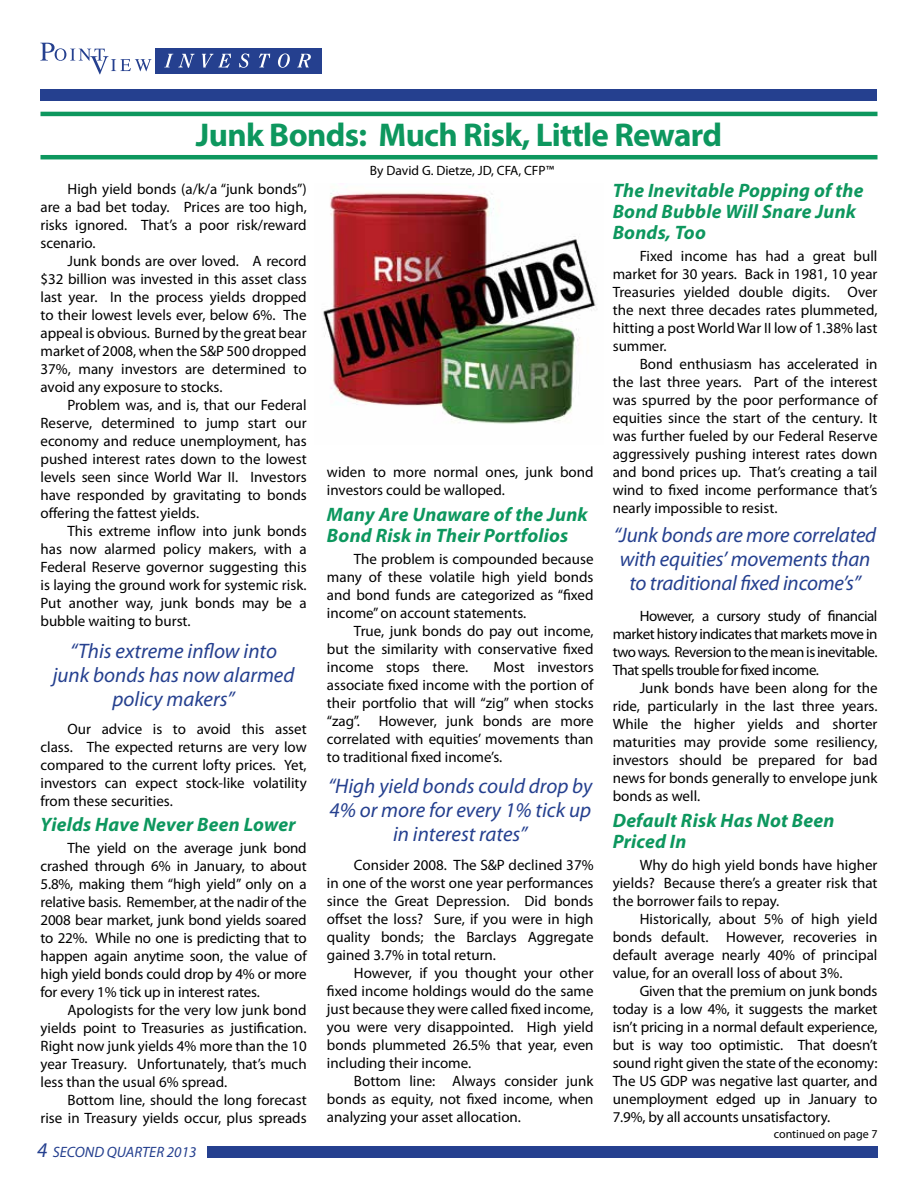
<style>
.page{position:relative;width:918px;height:1188px;background:#fff}
.page>*{position:absolute;margin:0;border:0;box-sizing:border-box;transform-origin:0 0}
.t1{font:700 33px "Myriad Pro";letter-spacing:-.02em;color:#0d975e}
.t2{font:italic 21px/24px "Myriad Pro";letter-spacing:-.005em;color:#25408f;text-align:center}
.t3{font:italic 700 19.5px/21px "Myriad Pro";letter-spacing:.01em;color:#0d975e}
.t4{font:15px/18px "Myriad Pro";color:#000;text-align:justify}
.t5{font:italic 15px "Myriad Pro";color:#25408f}
.t6{font:13.5px "Myriad Pro";color:#000}
.t7{font:12px "Myriad Pro";color:#000}
.s1{font-size:21px}
</style>
<div class="page">
<svg style="left:40px;top:43px;width:112px;height:31px"></svg>
<div style="left:155px;top:48px;width:167px;height:26px;background:#25408f"></div>
<svg style="left:164px;top:54px;width:31px;height:14px"></svg>
<svg style="left:202px;top:53px;width:29px;height:15px"></svg>
<svg style="left:239px;top:53px;width:10px;height:15px"></svg>
<svg style="left:259px;top:53px;width:11px;height:14px"></svg>
<svg style="left:278px;top:53px;width:12px;height:15px"></svg>
<svg style="left:297px;top:54px;width:14px;height:13px"></svg>
<div style="left:40px;top:89px;width:838px;height:12px;background:#25408f"></div>
<div style="left:208px;top:1146px;width:670px;height:12px;background:#25408f"></div>
<hr style="left:40px;top:155px;width:838px;height:4px;background:#0d975e">
<hr style="left:40px;top:112px;width:838px;height:4px;background:#0d975e">
<img style="left:323px;top:186px;width:274px;height:238px">
<h1 class="t1" style="left:196px;top:113px;width:528px">Junk Bonds: Much Risk, Little Reward</h1>
<p class="t4" style="left:40px;top:179px;width:268px;text-indent:27px">High yield bonds (a/k/a “junk bonds”) are a bad bet today. Prices are too high, risks ignored. That’s a poor risk/reward scenario.</p>
<p class="t4" style="left:40px;top:251px;width:268px;text-indent:27px">Junk bonds are over loved. A record $32 billion was invested in this asset class last year. In the process yields dropped to their lowest levels ever, below 6%. The appeal is obvious. Burned by the great bear market of 2008, when the S&amp;P 500 dropped 37%, many investors are determined to avoid any exposure to stocks.</p>
<p class="t4" style="left:40px;top:395px;width:268px;text-indent:27px">Problem was, and is, that our Federal Reserve, determined to jump start our economy and reduce unemployment, has pushed interest rates down to the lowest levels seen since World War II. Investors have responded by gravitating to bonds offering the fattest yields.</p>
<p class="t4" style="left:40px;top:521px;width:268px;text-indent:27px">This extreme inflow into junk bonds has now alarmed policy makers, with a Federal Reserve governor suggesting this is laying the ground work for systemic risk.<br>Put another way, junk bonds may be a bubble waiting to burst.</p>
<h2 class="t2" style="left:53px;top:638px;width:243px">“This extreme inflow into junk bonds has now alarmed policy makers”</h2>
<p class="t4" style="left:40px;top:719px;width:268px;text-indent:27px">Our advice is to avoid this asset class. The expected returns are very low compared to the current lofty prices. Yet, investors can expect stock-like volatility from these securities.</p>
<h3 class="t3" style="left:40px;top:813px;width:257px">Yields Have Never Been Lower</h3>
<p class="t4" style="left:40px;top:839px;width:268px;text-indent:27px">The yield on the average junk bond crashed through 6% in January, to about 5.8%, making them “high yield” only on a relative basis. Remember, at the nadir of the 2008 bear market, junk bond yields soared to 22%. While no one is predicting that to happen again anytime soon, the value of high yield bonds could drop by 4% or more for every 1% tick up in interest rates.</p>
<p class="t4" style="left:40px;top:1001px;width:268px;text-indent:27px">Apologists for the very low junk bond yields point to Treasuries as justification.<br>Right now junk yields 4% more than the 10 year Treasury. Unfortunately, that’s much less than the usual 6% spread.</p>
<p class="t4" style="left:40px;top:1091px;width:268px;text-align:right">Bottom line, should the long forecast<br>rise in Treasury yields occur, plus spreads</p>
<p class="t5" style="left:37px;top:1143px;width:161px"><span class="s1">4</span> SECOND QUARTER 2013</p>
<p class="t6" style="left:370px;top:162px;width:186px">By David G. Dietze, JD, CFA, CFP™</p>
<p class="t4" style="left:327px;top:463px;width:268px">widen to more normal ones, junk bond investors could be walloped.</p>
<h3 class="t3" style="left:327px;top:503px;width:262px">Many Are Unaware of the Junk<br>Bond Risk in Their Portfolios</h3>
<p class="t4" style="left:327px;top:550px;width:268px;text-indent:27px">The problem is compounded because many of these volatile high yield bonds and bond funds are categorized as “fixed income” on account statements.</p>
<p class="t4" style="left:327px;top:622px;width:268px;text-indent:27px">True, junk bonds do pay out income, but the similarity with conservative fixed income stops there.</p>
<p class="t4" style="left:327px;top:658px;width:268px;text-indent:167px">Most investors associate fixed income with the portion of their portfolio that will “zig” when stocks “zag”. However, junk bonds are more correlated with equities’ movements than to traditional fixed income’s.</p>
<h2 class="t2" style="left:328px;top:774px;width:266px">“High yield bonds could drop by<br>4% or more for every 1% tick up in interest rates”</h2>
<p class="t4" style="left:327px;top:856px;width:268px;text-indent:27px">Consider 2008. The S&amp;P declined 37% in one of the worst one year performances since the Great Depression. Did bonds offset the loss? Sure, if you were in high quality bonds; the Barclays Aggregate gained 3.7% in total return.</p>
<p class="t4" style="left:327px;top:964px;width:268px;text-indent:27px">However, if you thought your other fixed income holdings would do the same just because they were called fixed income, you were very disappointed. High yield bonds plummeted 26.5% that year, even including their income.</p>
<p class="t4" style="left:327px;top:1072px;width:268px;text-indent:27px">Bottom line: Always consider junk bonds as equity, not fixed income, when analyzing your asset allocation.</p>
<h3 class="t3" style="left:613px;top:179px;width:252px">The Inevitable Popping of the<br>Bond Bubble Will Snare Junk<br>Bonds, Too</h3>
<p class="t4" style="left:613px;top:247px;width:266px;text-indent:27px">Fixed income has had a great bull market for 30 years. Back in 1981, 10 year Treasuries yielded double digits. Over the next three decades rates plummeted, hitting a post World War II low of 1.38% last summer.</p>
<p class="t4" style="left:613px;top:355px;width:266px;text-indent:27px">Bond enthusiasm has accelerated in the last three years. Part of the interest was spurred by the poor performance of equities since the start of the century. It was further fueled by our Federal Reserve aggressively pushing interest rates down and bond prices up. That’s creating a tail wind to fixed income performance that’s nearly impossible to resist.</p>
<h2 class="t2" style="left:614px;top:523px;width:264px">“Junk bonds are more correlated with equities’ movements than to traditional fixed income’s”</h2>
<p class="t4" style="left:613px;top:607px;width:266px;text-indent:27px">However, a cursory study of financial market history indicates that markets move in two ways. Reversion to the mean is inevitable.<br>That spells trouble for fixed income.</p>
<p class="t4" style="left:613px;top:679px;width:266px;text-indent:27px">Junk bonds have been along for the ride, particularly in the last three years.<br>While the higher yields and shorter maturities may provide some resiliency, investors should be prepared for bad news for bonds generally to envelope junk bonds as well.</p>
<h3 class="t3" style="left:613px;top:809px;width:223px">Default Risk Has Not Been<br>Priced In</h3>
<p class="t4" style="left:613px;top:856px;width:266px;text-indent:27px">Why do high yield bonds have higher yields? Because there’s a greater risk that the borrower fails to repay.</p>
<p class="t4" style="left:613px;top:910px;width:266px;text-indent:27px">Historically, about 5% of high yield bonds default. However, recoveries in default average nearly 40% of principal value, for an overall loss of about 3%.</p>
<p class="t4" style="left:613px;top:982px;width:266px;text-indent:27px">Given that the premium on junk bonds today is a low 4%, it suggests the market isn’t pricing in a normal default experience, but is way too optimistic. That doesn’t sound right given the state of the economy:<br>The US GDP was negative last quarter, and unemployment edged up in January to 7.9%, by all accounts unsatisfactory.</p>
<p class="t7" style="left:774px;top:1127px;width:105px">continued on page 7</p>
</div>
